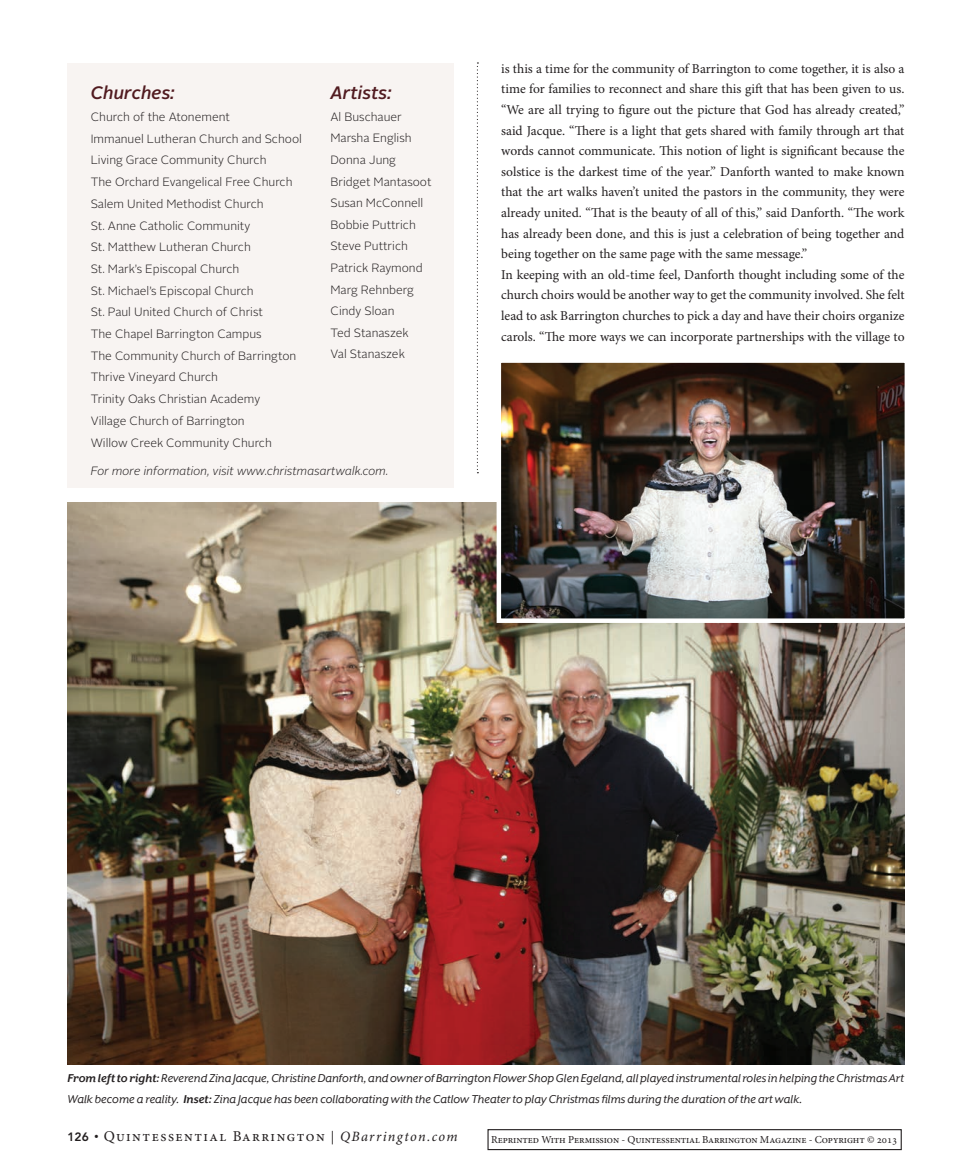
<style>
.page{position:relative;width:972px;height:1175px;background:#fff}
.page>*{position:absolute;margin:0;border:0;box-sizing:border-box;transform-origin:0 0}
._1-Text_Indent{font:italic 500 18px "Alright Sans";color:#511b20}
.t1{font:15px "Minion Pro";letter-spacing:.1em;color:#231f20}
._1_-_Text_Indent{font:13.5px/20.5px "Minion Pro";color:#231f20;text-align:justify}
._1_-_Text_Indent-2{font:13.2px/20.2px "Mr Eaves XL San Alt RI";color:#231f20}
._1-Text_Indent-2{font:300 12px "Alright Sans";color:#231f20}
.t2{font:italic 300 12px "Alright Sans";color:#231f20}
.t3{font:800 12px "Avenir LT Std";color:#231f20}
.t4{font:10.65px "Minion Pro";letter-spacing:-.01em;color:#231f20}
.s1{font-family:"Mr Eaves XL San BI"}
.s2{font-size:12px}
.s3{font-size:13.5px}
.s4{font-style:italic;font-size:14.25px}
</style>
<div class="page">
<div style="left:68px;top:63px;width:386px;height:424px;background:#f8f4f2"></div>
<img style="left:68px;top:502px;width:836px;height:562px">
<img style="left:494px;top:362px;width:411px;height:263px">
<svg style="left:477px;top:62px;width:1px;height:411px"></svg>
<div style="left:487px;top:1129px;width:415px;height:21px;border:1px solid #231f20"></div>
<p class="_1-Text_Indent" style="left:91px;top:81px;width:85px">Churches:</p>
<p class="_1-Text_Indent-2" style="left:91px;top:109px;width:141px">Church of the Atonement</p>
<p class="_1-Text_Indent-2" style="left:91px;top:130px;width:213px">Immanuel Lutheran Church and School</p>
<p class="_1-Text_Indent-2" style="left:91px;top:152px;width:177px">Living Grace Community Church</p>
<p class="_1-Text_Indent-2" style="left:91px;top:174px;width:203px">The Orchard Evangelical Free Church</p>
<p class="_1-Text_Indent-2" style="left:91px;top:195px;width:175px">Salem United Methodist Church</p>
<p class="_1-Text_Indent-2" style="left:91px;top:217px;width:161px">St. Anne Catholic Community</p>
<p class="_1-Text_Indent-2" style="left:91px;top:239px;width:162px">St. Matthew Lutheran Church</p>
<p class="_1-Text_Indent-2" style="left:91px;top:261px;width:150px">St. Mark’s Episcopal Church</p>
<p class="_1-Text_Indent-2" style="left:91px;top:282px;width:165px">St. Michael’s Episcopal Church</p>
<p class="_1-Text_Indent-2" style="left:91px;top:304px;width:174px">St. Paul United Church of Christ</p>
<p class="_1-Text_Indent-2" style="left:91px;top:326px;width:173px">The Chapel Barrington Campus</p>
<p class="_1-Text_Indent-2" style="left:91px;top:347px;width:207px">The Community Church of Barrington</p>
<p class="_1-Text_Indent-2" style="left:91px;top:369px;width:129px">Thrive Vineyard Church</p>
<p class="_1-Text_Indent-2" style="left:91px;top:391px;width:171px">Trinity Oaks Christian Academy</p>
<p class="_1-Text_Indent-2" style="left:91px;top:412px;width:155px">Village Church of Barrington</p>
<p class="_1-Text_Indent-2" style="left:91px;top:434px;width:183px">Willow Creek Community Church</p>
<p class="_1-Text_Indent" style="left:330px;top:81px;width:63px">Artists:</p>
<p class="_1-Text_Indent-2" style="left:330px;top:109px;width:73px">Al Buschauer</p>
<p class="_1-Text_Indent-2" style="left:330px;top:130px;width:83px">Marsha English</p>
<p class="_1-Text_Indent-2" style="left:330px;top:152px;width:67px">Donna Jung</p>
<p class="_1-Text_Indent-2" style="left:330px;top:173px;width:102px">Bridget Mantasoot</p>
<p class="_1-Text_Indent-2" style="left:330px;top:195px;width:94px">Susan McConnell</p>
<p class="_1-Text_Indent-2" style="left:330px;top:216px;width:87px">Bobbie Puttrich</p>
<p class="_1-Text_Indent-2" style="left:330px;top:238px;width:79px">Steve Puttrich</p>
<p class="_1-Text_Indent-2" style="left:330px;top:260px;width:94px">Patrick Raymond</p>
<p class="_1-Text_Indent-2" style="left:330px;top:281px;width:85px">Marg Rehnberg</p>
<p class="_1-Text_Indent-2" style="left:330px;top:303px;width:66px">Cindy Sloan</p>
<p class="_1-Text_Indent-2" style="left:330px;top:324px;width:80px">Ted Stanaszek</p>
<p class="_1-Text_Indent-2" style="left:330px;top:346px;width:76px">Val Stanaszek</p>
<p class="t2" style="left:91px;top:463px;width:299px">For more information, visit www.christmasartwalk.com.</p>
<p class="_1_-_Text_Indent" style="left:501px;top:59px;width:405px">is this a time for the community of Barrington to come together, it is also a time for families to reconnect and share this gift that has been given to us. “We are all trying to figure out the picture that God has already created,” said Jacque. “There is a light that gets shared with family through art that words cannot communicate. This notion of light is significant because the solstice is the darkest time of the year.” Danforth wanted to make known that the art walks haven’t united the pastors in the community, they were already united. “That is the beauty of all of this,” said Danforth. “The work has already been done, and this is just a celebration of being together and being together on the same page with the same message.”</p>
<p class="_1_-_Text_Indent" style="left:501px;top:265px;width:405px">In keeping with an old-time feel, Danforth thought including some of the church choirs would be another way to get the community involved. She felt lead to ask Barrington churches to pick a day and have their choirs organize carols. “The more ways we can incorporate partnerships with the village to</p>
<p class="_1_-_Text_Indent-2" style="left:68px;top:1068px;width:838px"><span class="s1">From left to right:</span> Reverend Zina Jacque, Christine Danforth, and owner of Barrington Flower Shop Glen Egeland, all played instrumental roles in helping the Christmas Art<br>Walk become a reality. <span class="s1">Inset:</span> Zina Jacque has been collaborating with the Catlow Theater to play Christmas films during the duration of the art walk.</p>
<p class="t1" style="left:94px;top:1126px;width:365px"><span class="s2">•</span> Quintessential Barrington <span class="s3">|</span> <span class="s4">QBarrington.com</span></p>
<p class="t3" style="left:68px;top:1129px;width:23px">126</p>
<p class="t4" style="left:491px;top:1133px;width:408px">Reprinted With Permission - Quintessential Barrington Magazine - Copyright © 2013</p>
</div>
